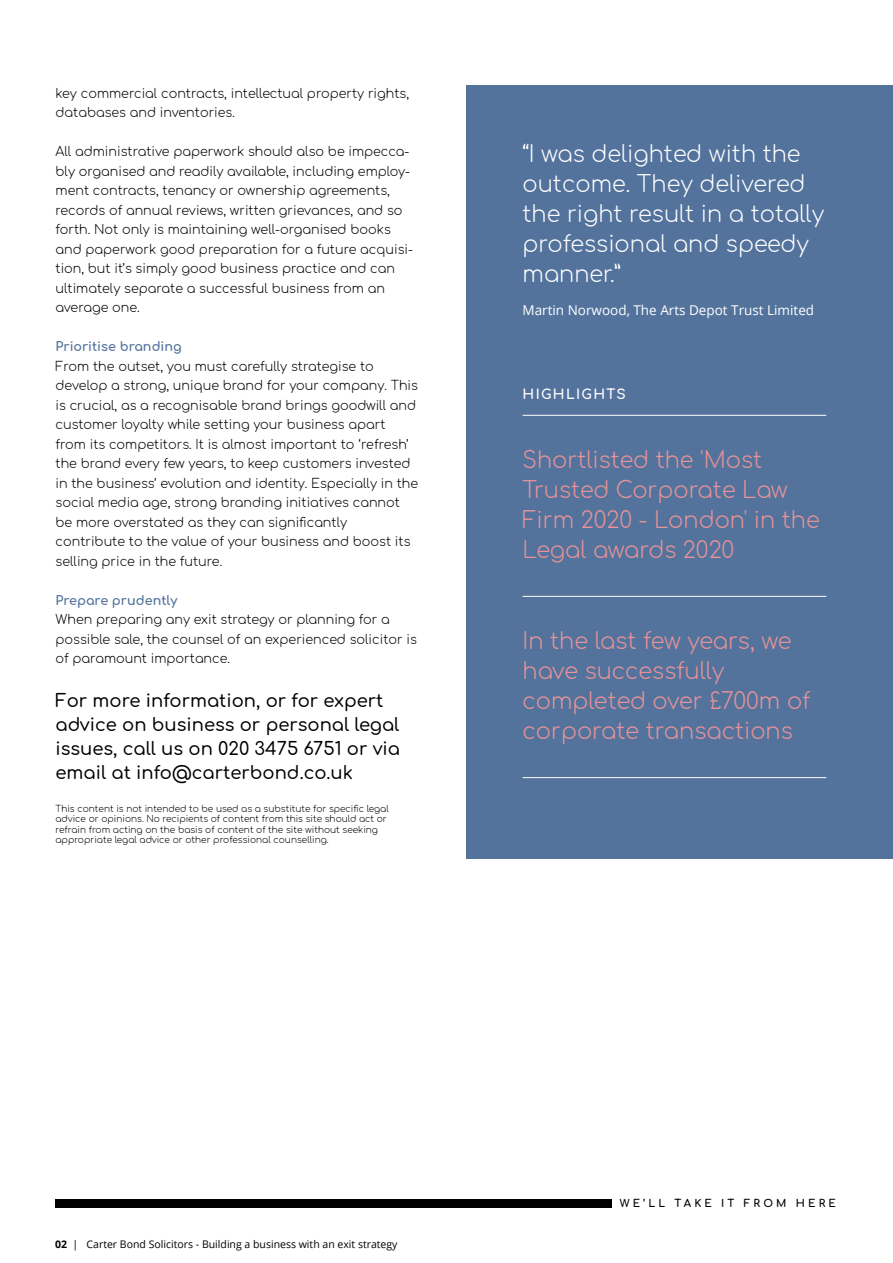
<style>
.page{position:relative;width:893px;height:1263px;background:#fff}
.page>*{position:absolute;margin:0;border:0;box-sizing:border-box;transform-origin:0 0}
.t1{font:300 22.5px/30px "Comfortaa";color:#e99398}
.t2{font:300 22.5px/30px "Comfortaa";color:#fff}
.t3{font:500 18px/24px "Comfortaa";color:#000001}
.t4{font:13.5px "Open Sans";color:#fff}
.t5{font:700 13.5px "Comfortaa";letter-spacing:.1em;color:#fff}
.t6{font:300 12.75px/19.5px "Comfortaa";color:#000001}
.t7{font:700 12.75px "Comfortaa";color:#53739d}
.t8{font:10.5px "Open Sans";color:#000001}
.t9{font:700 10.5px "Comfortaa";letter-spacing:.3em;color:#000001}
.t10{font:300 9px/10.5px "Comfortaa";color:#000001}
.s1{font-weight:700}
</style>
<div class="page">
<div style="left:466px;top:85px;width:427px;height:773px;background:#53739d"></div>
<hr style="left:523px;top:596px;width:303px;height:1px;background:#fff">
<div style="left:55px;top:1199px;width:557px;height:8px;background:#000001"></div>
<hr style="left:523px;top:415px;width:303px;height:1px;background:#fff">
<hr style="left:523px;top:777px;width:303px;height:1px;background:#fff">
<p class="t6" style="left:56px;top:82px;width:355px">key commercial contracts, intellectual property rights, databases and inventories.</p>
<p class="t6" style="left:56px;top:140px;width:359px">All administrative paperwork should also be impecca&shy;bly organised and readily available, including employ&shy;ment contracts, tenancy or ownership agreements, records of annual reviews, written grievances, and so forth. Not only is maintaining well-organised books and paperwork good preparation for a future acquisi&shy;tion, but it’s simply good business practice and can ultimately separate a successful business from an average one.</p>
<p class="t7" style="left:56px;top:335px;width:128px">Prioritise branding</p>
<p class="t6" style="left:56px;top:355px;width:364px">From the outset, you must carefully strategise to develop a strong, unique brand for your company. This is crucial, as a recognisable brand brings goodwill and customer loyalty while setting your business apart from its competitors. It is almost important to ‘refresh’ the brand every few years, to keep customers invested in the business’ evolution and identity. Especially in the social media age, strong branding initiatives cannot be more overstated as they can significantly contribute to the value of your business and boost its selling price in the future.</p>
<p class="t7" style="left:56px;top:588px;width:123px">Prepare prudently</p>
<p class="t6" style="left:56px;top:608px;width:363px">When preparing any exit strategy or planning for a possible sale, the counsel of an experienced solicitor is of paramount importance.</p>
<h2 class="t3" style="left:56px;top:686px;width:346px">For more information, or for expert advice on business or personal legal issues, call us on 020 3475 6751 or via email at info@carterbond.co.uk</h2>
<p class="t10" style="left:56px;top:802px;width:335px">This content is not intended to be used as a substitute for specific legal advice or opinions. No recipients of content from this site should act or refrain from acting on the basis of content of the site without seeking appropriate legal advice or other professional counselling.</p>
<h1 class="t2" style="left:523px;top:136px;width:303px">“I was delighted with the outcome. They delivered the right result in a totally professional and speedy manner.”</h1>
<p class="t4" style="left:523px;top:301px;width:293px">Martin Norwood, The Arts Depot Trust Limited</p>
<p class="t5" style="left:523px;top:382px;width:105px">HIGHLIGHTS</p>
<h1 class="t1" style="left:523px;top:442px;width:299px">Shortlisted the 'Most<br>Trusted Corporate Law<br>Firm 2020 - London' in the<br>Legal awards 2020</h1>
<h1 class="t1" style="left:523px;top:623px;width:289px">In the last few years, we have successfully completed over £700m of corporate transactions</h1>
<p class="t8" style="left:55px;top:1236px;width:344px"><span class="s1">02</span> | Carter Bond Solicitors - Building a business with an exit strategy</p>
<p class="t9" style="left:620px;top:1194px;width:217px">WE’LL TAKE IT FROM HERE</p>
</div>
